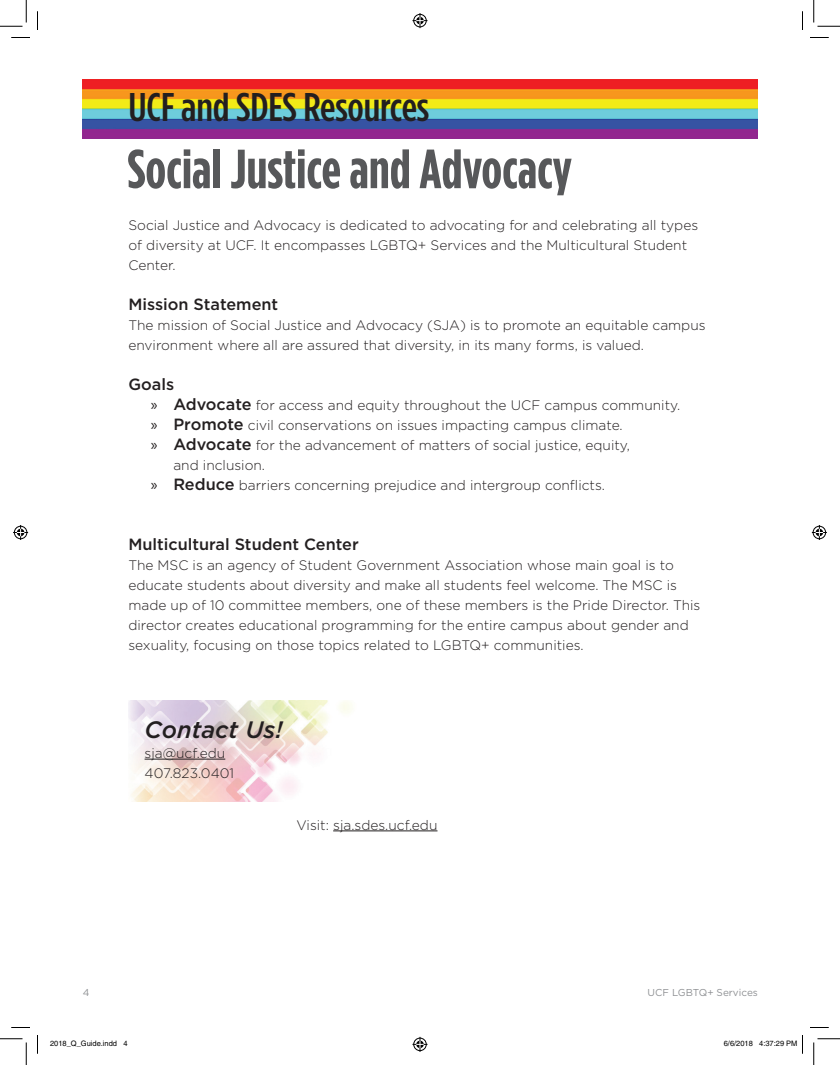
<style>
.page{position:relative;width:840px;height:1065px;background:#fff}
.page>*{position:absolute;margin:0;border:0;box-sizing:border-box;transform-origin:0 0}
.t1{font:700 55px "Gotham Condensed";color:#57585a}
.t2{font:500 40px "Gotham Condensed";letter-spacing:-.005em;color:#231f20;scale:1.1 1}
.t3{font:italic 500 23.75px "Gotham";color:#231f20}
.t4{font:500 16.25px "Gotham";color:#231f20}
.t5{font:300 13.75px/20px "Gotham";color:#231f20}
.t6{font:10px "Gotham";color:#8f9194}
.t7{font:7.5px "Helvetica";color:#000}
.s1{font-family:"Myriad Pro";font-weight:400;font-size:16.25px}
.s2{font-weight:500;font-size:16.25px}
</style>
<div class="page">
<img style="left:82px;top:79px;width:675px;height:59px">
<hr style="left:333px;top:831px;width:104px;height:1px;background:#231f20">
<img style="left:128px;top:701px;width:224px;height:101px">
<hr style="left:145px;top:759px;width:80px;height:1px;background:#231f20">
<svg style="left:11px;top:37px;width:19px;height:1px"></svg>
<svg style="left:810px;top:37px;width:19px;height:1px"></svg>
<svg style="left:11px;top:1027px;width:19px;height:1px"></svg>
<svg style="left:810px;top:1027px;width:19px;height:1px"></svg>
<svg style="left:37px;top:11px;width:1px;height:19px"></svg>
<svg style="left:37px;top:1035px;width:1px;height:19px"></svg>
<svg style="left:802px;top:11px;width:1px;height:19px"></svg>
<svg style="left:0;top:0;width:27px;height:27px"></svg>
<svg style="left:0;top:1039px;width:27px;height:26px"></svg>
<svg style="left:814px;top:0;width:26px;height:27px"></svg>
<svg style="left:814px;top:1039px;width:26px;height:26px"></svg>
<svg style="left:412px;top:13px;width:16px;height:15px"></svg>
<svg style="left:412px;top:1037px;width:16px;height:15px"></svg>
<svg style="left:13px;top:525px;width:15px;height:15px"></svg>
<svg style="left:812px;top:525px;width:15px;height:15px"></svg>
<svg style="left:802px;top:1035px;width:1px;height:19px"></svg>
<h2 class="t2" style="left:129px;top:85px;width:275px">UCF and SDES Resources</h2>
<h1 class="t1" style="left:128px;top:138px;width:446px">Social Justice and Advocacy</h1>
<p class="t5" style="left:128px;top:215px;width:571px">Social Justice and Advocacy is dedicated to advocating for and celebrating all types of diversity at UCF. It encompasses LGBTQ+ Services and the Multicultural Student<br>Center.</p>
<p class="t4" style="left:128px;top:294px;width:151px">Mission Statement</p>
<p class="t5" style="left:128px;top:315px;width:579px">The mission of Social Justice and Advocacy (SJA) is to promote an equitable campus environment where all are assured that diversity, in its many forms, is valued.</p>
<p class="t4" style="left:128px;top:374px;width:47px">Goals</p>
<p class="t5" style="left:151px;top:395px;width:531px"><span class="s1">»</span> <span class="s2">Advocate</span> for access and equity throughout the UCF campus community.</p>
<p class="t5" style="left:151px;top:415px;width:473px"><span class="s1">»</span> <span class="s2">Promote</span> civil conservations on issues impacting campus climate.</p>
<p class="t5" style="left:151px;top:435px;width:481px"><span class="s1">»</span> <span class="s2">Advocate</span> for the advancement of matters of social justice, equity,</p>
<p class="t5" style="left:173px;top:455px;width:93px">and inclusion.</p>
<p class="t5" style="left:151px;top:475px;width:456px"><span class="s1">»</span> <span class="s2">Reduce</span> barriers concerning prejudice and intergroup conflicts.</p>
<p class="t4" style="left:128px;top:534px;width:232px">Multicultural Student Center</p>
<p class="t5" style="left:128px;top:555px;width:574px">The MSC is an agency of Student Government Association whose main goal is to educate students about diversity and make all students feel welcome. The MSC is made up of 10 committee members, one of these members is the Pride Director. This director creates educational programming for the entire campus about gender and sexuality, focusing on those topics related to LGBTQ+ communities.</p>
<h3 class="t3" style="left:145px;top:715px;width:139px">Contact Us!</h3>
<p class="t5" style="left:145px;top:743px;width:91px">sja@ucf.edu<br>407.823.0401</p>
<p class="t5" style="left:297px;top:815px;width:142px">Visit: sja.sdes.ucf.edu</p>
<p class="t6" style="left:83px;top:986px;width:8px">4</p>
<p class="t6" style="left:648px;top:986px;width:112px">UCF LGBTQ+ Services</p>
<p class="t7" style="left:50px;top:1039px;width:79px">2018_Q_Guide.indd 4</p>
<p class="t7" style="left:724px;top:1039px;width:75px">6/6/2018 4:37:29 PM</p>
</div>
